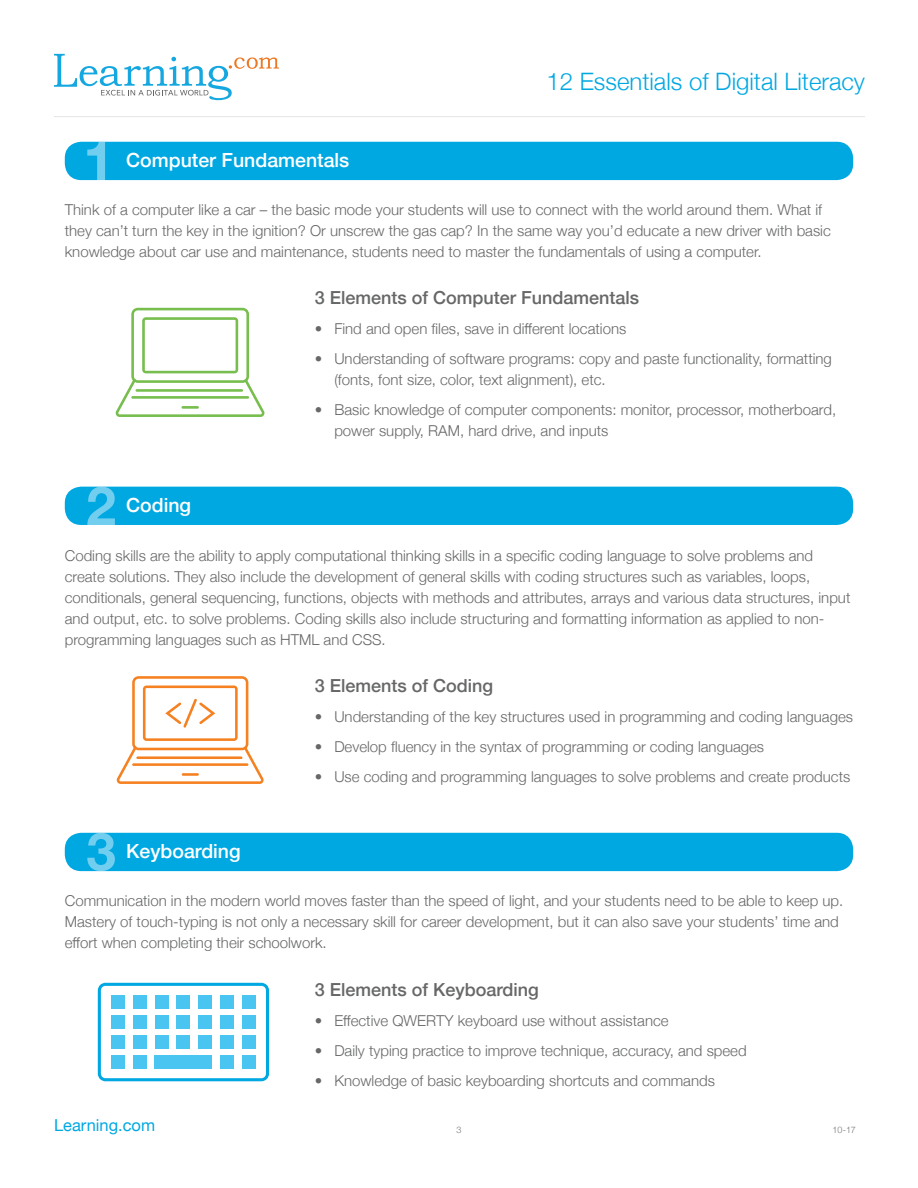
<style>
.page{position:relative;width:918px;height:1188px;background:#fff}
.page>*{position:absolute;margin:0;border:0;box-sizing:border-box;transform-origin:0 0}
.t1{font:300 24px "Helvetica Neue";color:#00a8e2}
.t2{font:500 19.5px "Helvetica Neue";color:#fff}
.t3{font:500 18px "Helvetica Neue";color:#666767}
.t4{font:16.5px "Helvetica Neue";color:#00a8e2}
.t5{font:300 15px/21px "Helvetica Neue";color:#666767}
.t6{font:300 9px "Helvetica Neue";color:#777675}
</style>
<div class="page">
<hr style="left:54px;top:116px;width:811px;height:1px;background:#e5e5e4">
<svg style="left:54px;top:54px;width:225px;height:46px"></svg>
<div style="left:65px;top:142px;width:788px;height:38px;background:#00a8e2;border-radius:16px"></div>
<svg style="left:87px;top:142px;width:18px;height:39px"></svg>
<div style="left:65px;top:487px;width:788px;height:38px;background:#00a8e2;border-radius:16px"></div>
<svg style="left:87px;top:487px;width:28px;height:38px"></svg>
<svg style="left:116px;top:308px;width:148px;height:109px"></svg>
<hr style="left:136px;top:389px;width:107px;height:3px;background:#77be4e">
<hr style="left:131px;top:396px;width:118px;height:3px;background:#77be4e">
<hr style="left:182px;top:406px;width:17px;height:3px;background:#77be4e">
<svg style="left:117px;top:676px;width:147px;height:108px"></svg>
<div style="left:65px;top:833px;width:788px;height:38px;background:#00a8e2;border-radius:16px"></div>
<svg style="left:87px;top:833px;width:28px;height:38px"></svg>
<svg style="left:98px;top:983px;width:171px;height:98px"></svg>
<div style="left:111px;top:995px;width:14px;height:14px;background:#4ac4f1"></div>
<div style="left:111px;top:1015px;width:14px;height:14px;background:#4ac4f1"></div>
<div style="left:111px;top:1035px;width:14px;height:14px;background:#4ac4f1"></div>
<div style="left:111px;top:1056px;width:14px;height:13px;background:#4ac4f1"></div>
<div style="left:133px;top:995px;width:14px;height:14px;background:#4ac4f1"></div>
<div style="left:133px;top:1015px;width:14px;height:14px;background:#4ac4f1"></div>
<div style="left:133px;top:1035px;width:14px;height:14px;background:#4ac4f1"></div>
<div style="left:133px;top:1056px;width:14px;height:13px;background:#4ac4f1"></div>
<div style="left:155px;top:995px;width:14px;height:14px;background:#4ac4f1"></div>
<div style="left:155px;top:1015px;width:14px;height:14px;background:#4ac4f1"></div>
<div style="left:155px;top:1035px;width:14px;height:14px;background:#4ac4f1"></div>
<div style="left:155px;top:1056px;width:57px;height:13px;background:#4ac4f1"></div>
<div style="left:177px;top:995px;width:13px;height:14px;background:#4ac4f1"></div>
<div style="left:177px;top:1015px;width:13px;height:14px;background:#4ac4f1"></div>
<div style="left:177px;top:1035px;width:13px;height:14px;background:#4ac4f1"></div>
<div style="left:198px;top:995px;width:14px;height:14px;background:#4ac4f1"></div>
<div style="left:198px;top:1015px;width:14px;height:14px;background:#4ac4f1"></div>
<div style="left:198px;top:1035px;width:14px;height:14px;background:#4ac4f1"></div>
<div style="left:220px;top:995px;width:14px;height:14px;background:#4ac4f1"></div>
<div style="left:220px;top:1015px;width:14px;height:14px;background:#4ac4f1"></div>
<div style="left:220px;top:1035px;width:14px;height:14px;background:#4ac4f1"></div>
<div style="left:220px;top:1056px;width:14px;height:13px;background:#4ac4f1"></div>
<div style="left:242px;top:995px;width:14px;height:14px;background:#4ac4f1"></div>
<div style="left:242px;top:1015px;width:14px;height:14px;background:#4ac4f1"></div>
<div style="left:242px;top:1035px;width:14px;height:14px;background:#4ac4f1"></div>
<div style="left:242px;top:1056px;width:14px;height:13px;background:#4ac4f1"></div>
<h2 class="t2" style="left:126px;top:145px;width:225px">Computer Fundamentals</h2>
<h1 class="t1" style="left:546px;top:62px;width:320px">12 Essentials of Digital Literacy</h1>
<p class="t5" style="left:65px;top:198px;width:768px">Think of a computer like a car – the basic mode your students will use to connect with the world around them. What if they can’t turn the key in the ignition? Or unscrew the gas cap? In the same way you’d educate a new driver with basic knowledge about car use and maintenance, students need to master the fundamentals of using a computer.</p>
<p class="t3" style="left:315px;top:283px;width:326px">3 Elements of Computer Fundamentals</p>
<p class="t5" style="left:315px;top:317px;width:313px">• Find and open files, save in different locations</p>
<p class="t5" style="left:334px;top:347px;width:499px;text-indent:-20px">• Understanding of software programs: copy and paste functionality, formatting (fonts, font size, color, text alignment), etc.</p>
<p class="t5" style="left:334px;top:398px;width:503px;text-indent:-20px">• Basic knowledge of computer components: monitor, processor, motherboard, power supply, RAM, hard drive, and inputs</p>
<h2 class="t2" style="left:126px;top:490px;width:67px">Coding</h2>
<p class="t5" style="left:65px;top:544px;width:787px">Coding skills are the ability to apply computational thinking skills in a specific coding language to solve problems and create solutions. They also include the development of general skills with coding structures such as variables, loops, conditionals, general sequencing, functions, objects with methods and attributes, arrays and various data structures, input and output, etc. to solve problems. Coding skills also include structuring and formatting information as applied to non&shy;programming languages such as HTML and CSS.</p>
<h2 class="t2" style="left:126px;top:836px;width:116px">Keyboarding</h2>
<p class="t3" style="left:315px;top:672px;width:180px">3 Elements of Coding</p>
<p class="t5" style="left:315px;top:705px;width:540px">• Understanding of the key structures used in programming and coding languages</p>
<p class="t5" style="left:315px;top:735px;width:451px">• Develop fluency in the syntax of programming or coding languages</p>
<p class="t5" style="left:315px;top:765px;width:537px">• Use coding and programming languages to solve problems and create products</p>
<p class="t5" style="left:65px;top:889px;width:780px">Communication in the modern world moves faster than the speed of light, and your students need to be able to keep up.<br>Mastery of touch-typing is not only a necessary skill for career development, but it can also save your students’ time and effort when completing their schoolwork.</p>
<p class="t3" style="left:315px;top:975px;width:226px">3 Elements of Keyboarding</p>
<p class="t5" style="left:315px;top:1009px;width:355px">• Effective QWERTY keyboard use without assistance</p>
<p class="t5" style="left:315px;top:1039px;width:433px">• Daily typing practice to improve technique, accuracy, and speed</p>
<p class="t5" style="left:315px;top:1069px;width:402px">• Knowledge of basic keyboarding shortcuts and commands</p>
<p class="t4" style="left:54px;top:1113px;width:103px">Learning.com</p>
<p class="t6" style="left:456px;top:1122px;width:7px">3</p>
<p class="t6" style="left:832px;top:1122px;width:25px">10-17</p>
</div>
